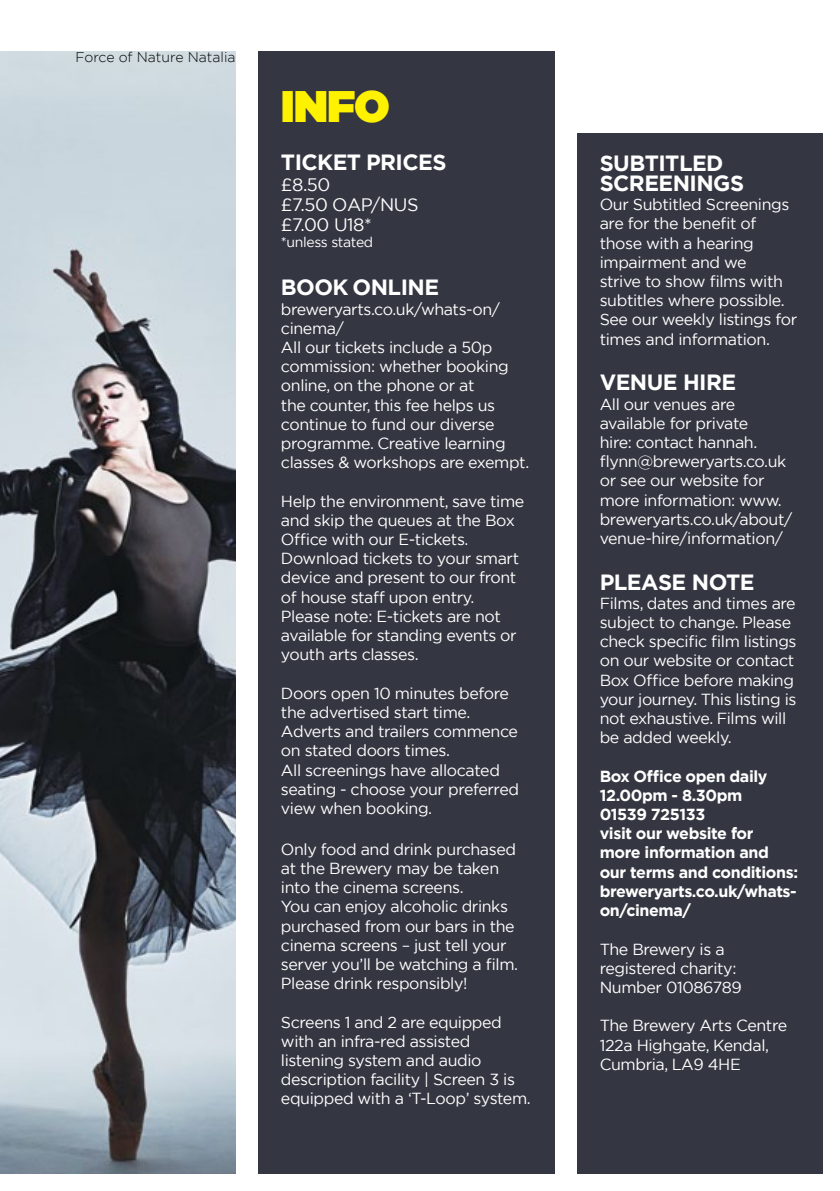
<style>
.page{position:relative;width:840px;height:1191px;background:#fff}
.page>*{position:absolute;margin:0;border:0;box-sizing:border-box;transform-origin:0 0}
.t1{font:900 44px "Gotham";color:#fff200}
.t2{font:700 22px/20px "Gotham";letter-spacing:-.025em;color:#fff}
.t3{font:18px/20px "Gotham";letter-spacing:-.025em;color:#fff}
.t4{font:16px/19.2px "Gotham";letter-spacing:-.025em;color:#fff}
.t5{font:700 16px/19.2px "Gotham";letter-spacing:-.025em;color:#fff}
.t6{font:300 14px "Gotham";color:#000}
.t7{font:14px "Gotham";letter-spacing:-.025em;color:#fff}
</style>
<div class="page">
<div style="left:258px;top:51px;width:296px;height:1123px;background:#343741"></div>
<div style="left:576px;top:134px;width:246px;height:1040px;background:#343741"></div>
<img style="left:0;top:51px;width:235px;height:1123px">
<p class="t6" style="left:75px;top:48px;width:161px">Force of Nature Natalia</p>
<h1 class="t1" style="left:281px;top:75px;width:110px">INFO</h1>
<h2 class="t2" style="left:281px;top:152px;width:167px">TICKET PRICES</h2>
<p class="t3" style="left:281px;top:175px;width:139px">£8.50<br>£7.50 OAP/NUS £7.00 U18*</p>
<p class="t7" style="left:281px;top:233px;width:94px">*unless stated</p>
<h2 class="t2" style="left:281px;top:277px;width:160px">BOOK ONLINE</h2>
<p class="t4" style="left:281px;top:299px;width:250px">breweryarts.co.uk/whats-on/ cinema/<br>All our tickets include a 50p commission: whether booking online, on the phone or at<br>the counter, this fee helps us continue to fund our diverse programme. Creative learning classes &amp; workshops are exempt.</p>
<p class="t4" style="left:281px;top:491px;width:245px">Help the environment, save time and skip the queues at the Box<br>Office with our E-tickets.<br>Download tickets to your smart device and present to our front of house staff upon entry.<br>Please note: E-tickets are not available for standing events or youth arts classes.</p>
<p class="t4" style="left:281px;top:683px;width:239px">Doors open 10 minutes before the advertised start time.<br>Adverts and trailers commence on stated doors times.<br>All screenings have allocated seating - choose your preferred view when booking.</p>
<p class="t4" style="left:281px;top:839px;width:238px">Only food and drink purchased at the Brewery may be taken into the cinema screens.<br>You can enjoy alcoholic drinks purchased from our bars in the cinema screens – just tell your server you’ll be watching a film.<br>Please drink responsibly!</p>
<p class="t4" style="left:281px;top:1012px;width:251px">Screens 1 and 2 are equipped with an infra-red assisted listening system and audio description facility | Screen 3 is equipped with a ‘T-Loop’ system.</p>
<h2 class="t2" style="left:599px;top:153px;width:146px">SUBTITLED<br>SCREENINGS</h2>
<p class="t4" style="left:599px;top:195px;width:199px">Our Subtitled Screenings are for the benefit of those with a hearing impairment and we<br>strive to show films with subtitles where possible.<br>See our weekly listings for times and information.</p>
<h2 class="t2" style="left:599px;top:372px;width:138px">VENUE HIRE</h2>
<p class="t4" style="left:599px;top:394px;width:194px">All our venues are available for private<br>hire: contact hannah. flynn@breweryarts.co.uk or see our website for more information: www. breweryarts.co.uk/about/ venue-hire/information/</p>
<h2 class="t2" style="left:599px;top:571px;width:156px">PLEASE NOTE</h2>
<p class="t4" style="left:599px;top:593px;width:198px">Films, dates and times are subject to change. Please check specific film listings on our website or contact<br>Box Office before making your journey. This listing is not exhaustive. Films will be added weekly.</p>
<p class="t5" style="left:599px;top:766px;width:200px">Box Office open daily<br>12.00pm - 8.30pm<br>01539 725133<br>visit our website for more information and our terms and conditions: breweryarts.co.uk/whats&shy;on/cinema/</p>
<p class="t4" style="left:599px;top:939px;width:143px">The Brewery is a registered charity:<br>Number 01086789</p>
<p class="t4" style="left:599px;top:1015px;width:189px">The Brewery Arts Centre<br>122a Highgate, Kendal,<br>Cumbria, LA9 4HE</p>
</div>
